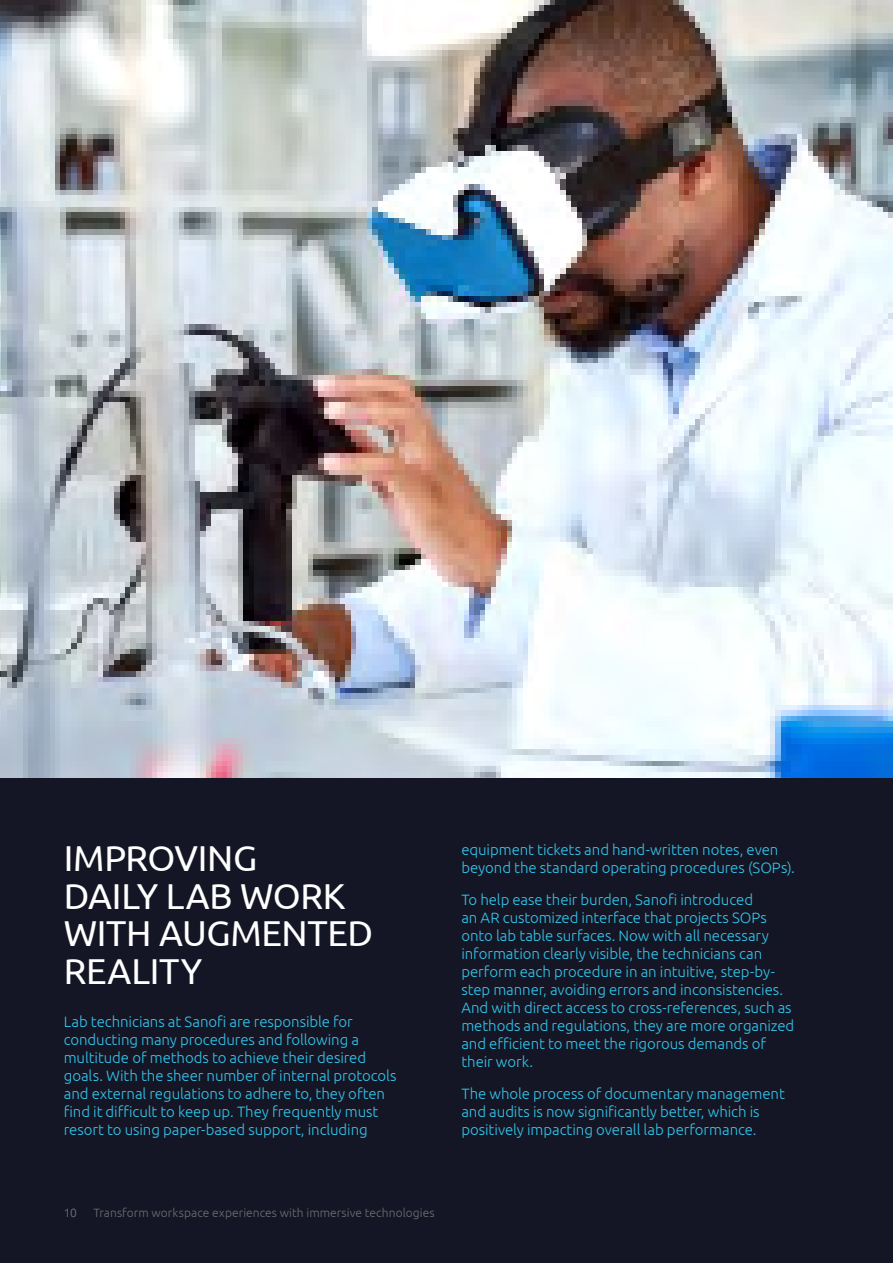
<style>
.page{position:relative;width:893px;height:1263px;background:#151625}
.page>*{position:absolute;margin:0;border:0;box-sizing:border-box;transform-origin:0 0}
.t1{font:36px/37.5px "Ubuntu";letter-spacing:-.005em;color:#fff}
.t2{font:300 15px/18px "Ubuntu";letter-spacing:-.005em;color:#33c4ea}
.t3{font:300 12px "Ubuntu";letter-spacing:.005em;color:#6d6e71}
.t4{font:300 12px "Ubuntu";color:#77787b}
</style>
<div class="page">
<img style="left:0;top:0;width:893px;height:777px">
<h1 class="t1" style="left:64px;top:838px;width:311px">IMPROVING<br>DAILY LAB WORK<br>WITH AUGMENTED<br>REALITY</h1>
<p class="t2" style="left:461px;top:840px;width:335px">equipment tickets and hand-written notes, even beyond the standard operating procedures (SOPs).</p>
<p class="t2" style="left:461px;top:890px;width:334px">To help ease their burden, Sanofi introduced<br>an AR customized interface that projects SOPs onto lab table surfaces. Now with all necessary information clearly visible, the technicians can perform each procedure in an intuitive, step-by&shy;step manner, avoiding errors and inconsistencies.<br>And with direct access to cross-references, such as methods and regulations, they are more organized and efficient to meet the rigorous demands of their work.</p>
<p class="t2" style="left:461px;top:1084px;width:325px">The whole process of documentary management and audits is now significantly better, which is positively impacting overall lab performance.</p>
<p class="t2" style="left:64px;top:1012px;width:334px">Lab technicians at Sanofi are responsible for conducting many procedures and following a multitude of methods to achieve their desired goals. With the sheer number of internal protocols and external regulations to adhere to, they often find it difficult to keep up. They frequently must resort to using paper-based support, including</p>
<p class="t4" style="left:64px;top:1205px;width:15px">10</p>
<p class="t3" style="left:94px;top:1205px;width:342px">Transform workspace experiences with immersive technologies</p>
</div>
